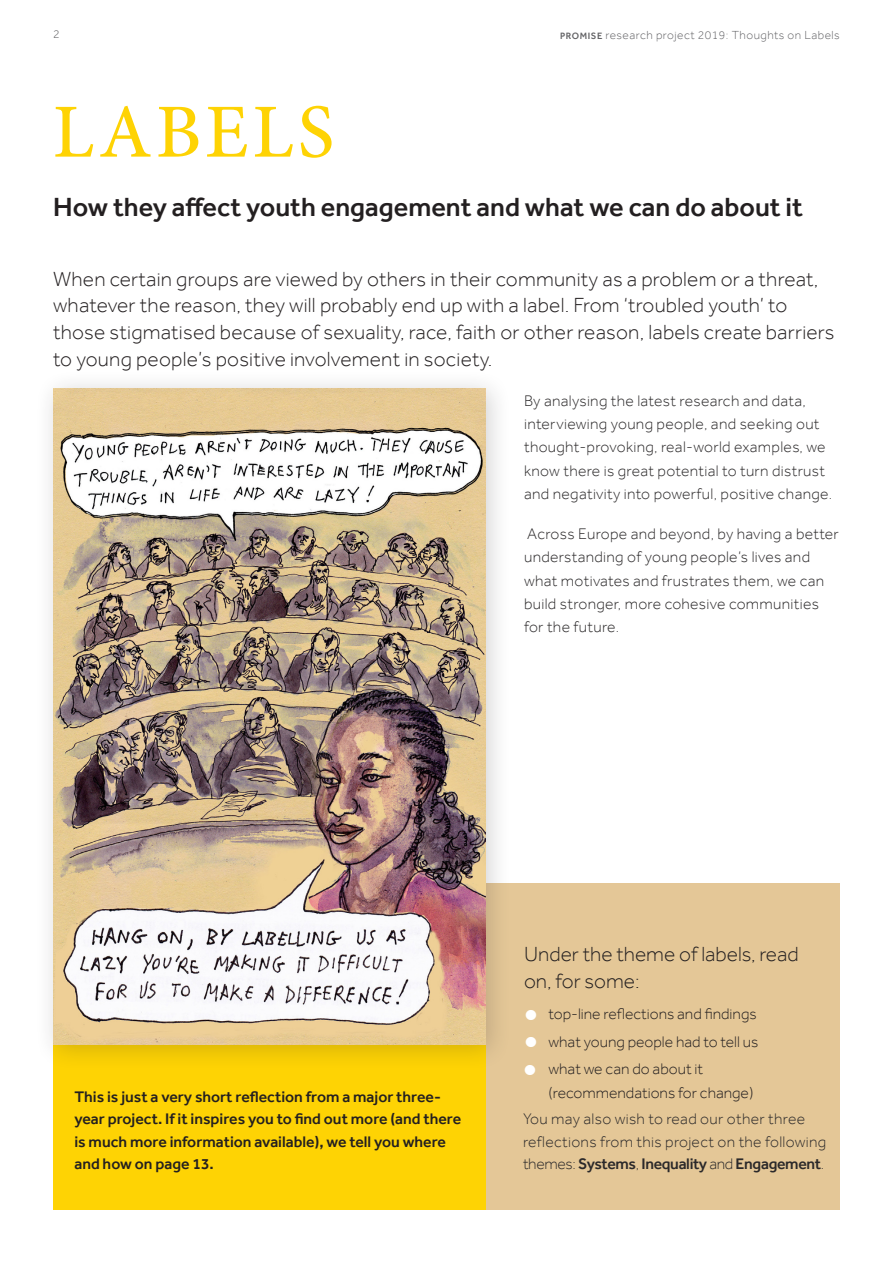
<style>
.page{position:relative;width:893px;height:1263px;background:#fff}
.page>*{position:absolute;margin:0;border:0;box-sizing:border-box;transform-origin:0 0}
.header_effra_79_74_6{font:500 76.5px "Minion Pro";letter-spacing:.05em;color:#fed304}
.sub_header_effra_18{font:500 27px "Effra";color:#231f20}
.body_effra_14_18_4mm{font:300 21px/26.7px "Effra";letter-spacing:.01em;color:#231f20}
.body_effra_14_18_2mm{font:300 21px/27px "Effra";color:#231f20}
.body_effra_11_15_5_4{font:300 15.75px/23.2px "Effra";letter-spacing:.02em;color:#2b292a}
.yellow_circle_10_5_1{font:500 15.75px/22.5px "Effra";color:#231f20}
.t1{font:300 15.75px/23.2px "Effra";color:#231f20}
.cover_sub_title_MINI{font:300 12px "Effra";letter-spacing:.04em;color:#636366}
.s1{font-weight:500;font-size:9.45px}
.s2{font-weight:700;font-size:36px;color:#fff}
.s3{font-weight:500}
</style>
<div class="page">
<div style="left:368px;top:884px;width:472px;height:326px;background:#e4c797"></div>
<div style="left:53px;top:1044px;width:433px;height:166px;background:#fed304"></div>
<div style="left:34px;top:369px;width:478px;height:702px;background:#231f20;opacity:.2"></div>
<img style="left:53px;top:388px;width:433px;height:657px">
<p class="cover_sub_title_MINI" style="left:53px;top:27px;width:8px">2</p>
<p class="cover_sub_title_MINI" style="left:560px;top:28px;width:281px"><span class="s1">PROMISE</span> research project 2019: Thoughts on Labels</p>
<p class="header_effra_79_74_6" style="left:53px;top:80px;width:283px">LABELS</p>
<p class="sub_header_effra_18" style="left:53px;top:191px;width:751px">How they affect youth engagement and what we can do about it</p>
<p class="body_effra_14_18_4mm" style="left:53px;top:265px;width:783px">When certain groups are viewed by others in their community as a problem or a threat, whatever the reason, they will probably end up with a label. From ‘troubled youth’ to those stigmatised because of sexuality, race, faith or other reason, labels create barriers to young people’s positive involvement in society.</p>
<p class="body_effra_11_15_5_4" style="left:524px;top:389px;width:310px">By analysing the latest research and data, interviewing young people, and seeking out thought-provoking, real-world examples, we know there is great potential to turn distrust and negativity into powerful, positive change.</p>
<p class="body_effra_11_15_5_4" style="left:524px;top:522px;width:316px">Across Europe and beyond, by having a better understanding of young people’s lives and what motivates and frustrates them, we can build stronger, more cohesive communities for the future.</p>
<p class="yellow_circle_10_5_1" style="left:74px;top:1085px;width:388px">This is just a very short reflection from a major three&shy;year project. If it inspires you to find out more (and there is much more information available), we tell you where and how on page 13.</p>
<p class="body_effra_14_18_2mm" style="left:524px;top:940px;width:276px">Under the theme of labels, read on, for some:</p>
<p class="t1" style="left:524px;top:1002px;width:234px"><span class="s2">•</span> top-line reflections and findings</p>
<p class="t1" style="left:524px;top:1030px;width:236px"><span class="s2">•</span> what young people had to tell us</p>
<p class="t1" style="left:549px;top:1057px;width:206px;text-indent:-26px"><span class="s2">•</span> what we can do about it (recommendations for change)</p>
<p class="body_effra_11_15_5_4" style="left:523px;top:1108px;width:305px;line-height:22.5px">You may also wish to read our other three reflections from this project on the following themes: <span class="s3">Systems</span>, <span class="s3">Inequality</span> and <span class="s3">Engagement</span>.</p>
</div>
